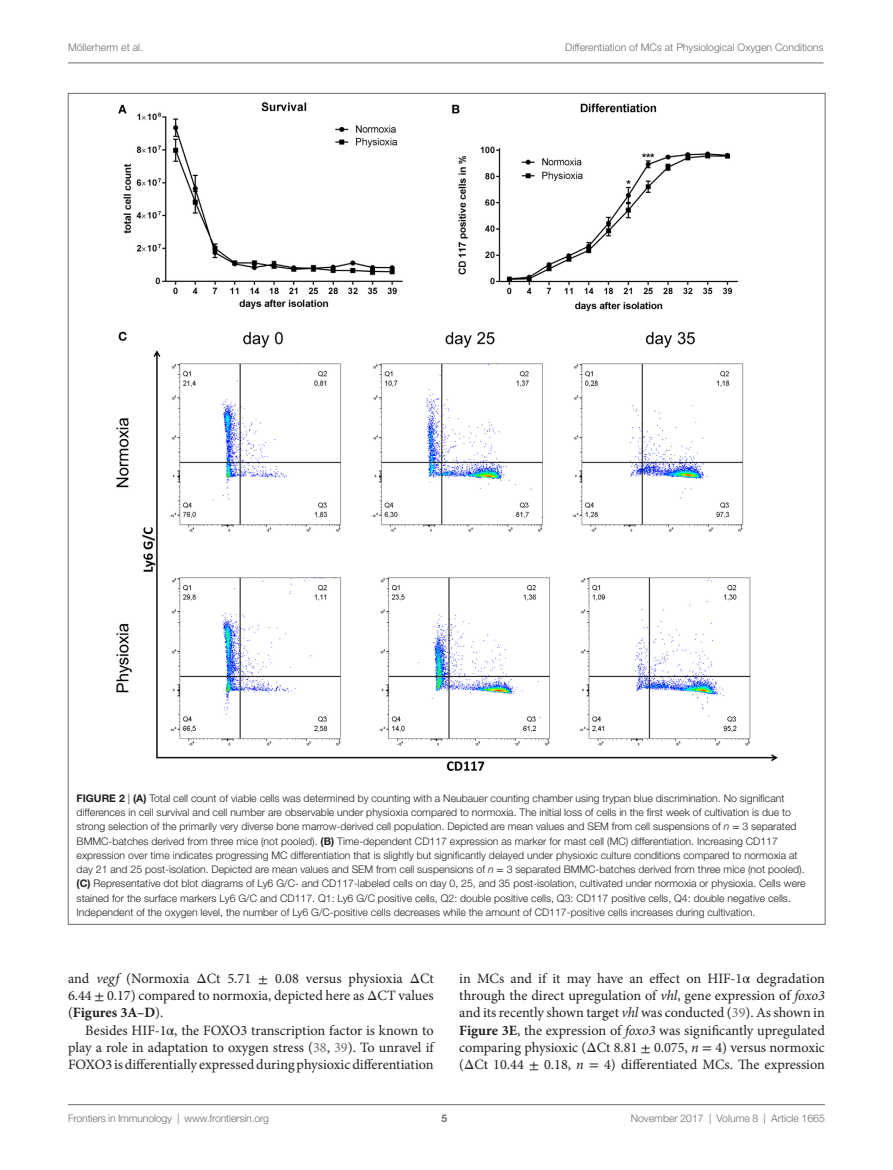
<style>
.page{position:relative;width:893px;height:1170px;background:#fff}
.page>*{position:absolute;margin:0;border:0;box-sizing:border-box;transform-origin:0 0}
.t1{font:14.25px/17.2px "Minion Pro";color:#231f20;text-align:justify}
.t2{font:300 10.5px/14.2px "Helvetica Neue LT Std";color:#231f20}
.t3{font:300 10.5px "Helvetica Neue LT Std";color:#6c6d70}
.t4{font:700 10.5px "Helvetica Neue LT Std";color:#6c6d70}
.s1{font-weight:700}
.s2{font-style:italic}
.s3{font-family:"STIX General";font-weight:400}
.s4{font-family:"STIX General"}
.s5{color:#6c6d70}
</style>
<div class="page">
<img style="left:116px;top:102px;width:662px;height:669px">
<hr style="left:68px;top:1104px;width:757px;height:1px;background:#6c6d70">
<hr style="left:68px;top:63px;width:756px;height:1px;background:#6c6d70">
<p class="t3" style="left:68px;top:41px;width:77px">Möllerherm et al.</p>
<p class="t3" style="left:565px;top:41px;width:260px">Differentiation of MCs at Physiological Oxygen Conditions</p>
<p class="t2" style="left:77px;top:790px;width:730px"><span class="s1">FIGURE 2</span> | <span class="s1">(A)</span> Total cell count of viable cells was determined by counting with a Neubauer counting chamber using trypan blue discrimination. No significant differences in cell survival and cell number are observable under physioxia compared to normoxia. The initial loss of cells in the first week of cultivation is due to strong selection of the primarily very diverse bone marrow-derived cell population. Depicted are mean values and SEM from cell suspensions of <span class="s2">n</span> <span class="s3">=</span> 3 separated BMMC-batches derived from three mice (not pooled). <span class="s1">(B)</span> Time-dependent CD117 expression as marker for mast cell (MC) differentiation. Increasing CD117 expression over time indicates progressing MC differentiation that is slightly but significantly delayed under physioxic culture conditions compared to normoxia at day 21 and 25 post-isolation. Depicted are mean values and SEM from cell suspensions of <span class="s2">n</span> <span class="s3">=</span> 3 separated BMMC-batches derived from three mice (not pooled). <span class="s1">(C)</span> Representative dot blot diagrams of Ly6 G/C- and CD117-labeled cells on day 0, 25, and 35 post-isolation, cultivated under normoxia or physioxia. Cells were stained for the surface markers Ly6 G/C and CD117. Q1: Ly6 G/C positive cells, Q2: double positive cells, Q3: CD117 positive cells, Q4: double negative cells.<br>Independent of the oxygen level, the number of Ly6 G/C-positive cells decreases while the amount of CD117-positive cells increases during cultivation.</p>
<h1 class="t1" style="left:68px;top:969px;width:367px">and <span class="s2">vegf</span> (Normoxia <span class="s4">Δ</span>Ct 5.71 <span class="s4">±</span> 0.08 versus physioxia <span class="s4">Δ</span>Ct 6.44 <span class="s4">±</span> 0.17) compared to normoxia, depicted here as <span class="s4">Δ</span>CT values (<span class="s1">Figures 3A–D</span>).</h1>
<h1 class="t1" style="left:68px;top:1021px;width:367px;text-indent:17px">Besides HIF-1<span class="s4">α</span>, the FOXO3 transcription factor is known to play a role in adaptation to oxygen stress (<span class="s5">38</span>, <span class="s5">39</span>). To unravel if FOXO3 is differentially expressed during physioxic differentiation</h1>
<p class="t1" style="left:459px;top:969px;width:367px">in MCs and if it may have an effect on HIF-1<span class="s4">α</span> degradation through the direct upregulation of <span class="s2">vhl</span>, gene expression of <span class="s2">foxo3 </span>and its recently shown target <span class="s2">vhl</span> was conducted (<span class="s5">39</span>). As shown in <span class="s1">Figure 3E</span>, the expression of <span class="s2">foxo3</span> was significantly upregulated comparing physioxic (<span class="s4">Δ</span>Ct 8.81 <span class="s4">±</span> 0.075, <span class="s2">n</span> <span class="s4">=</span> 4) versus normoxic (<span class="s4">Δ</span>Ct 10.44 <span class="s4">±</span> 0.18, <span class="s2">n</span> <span class="s4">=</span> 4) differentiated MCs. The expression</p>
<p class="t3" style="left:68px;top:1111px;width:203px">Frontiers in Immunology | www.frontiersin.org</p>
<p class="t3" style="left:631px;top:1111px;width:196px">November 2017 | Volume 8 | Article 1665</p>
<p class="t4" style="left:441px;top:1111px;width:7px">5</p>
</div>
